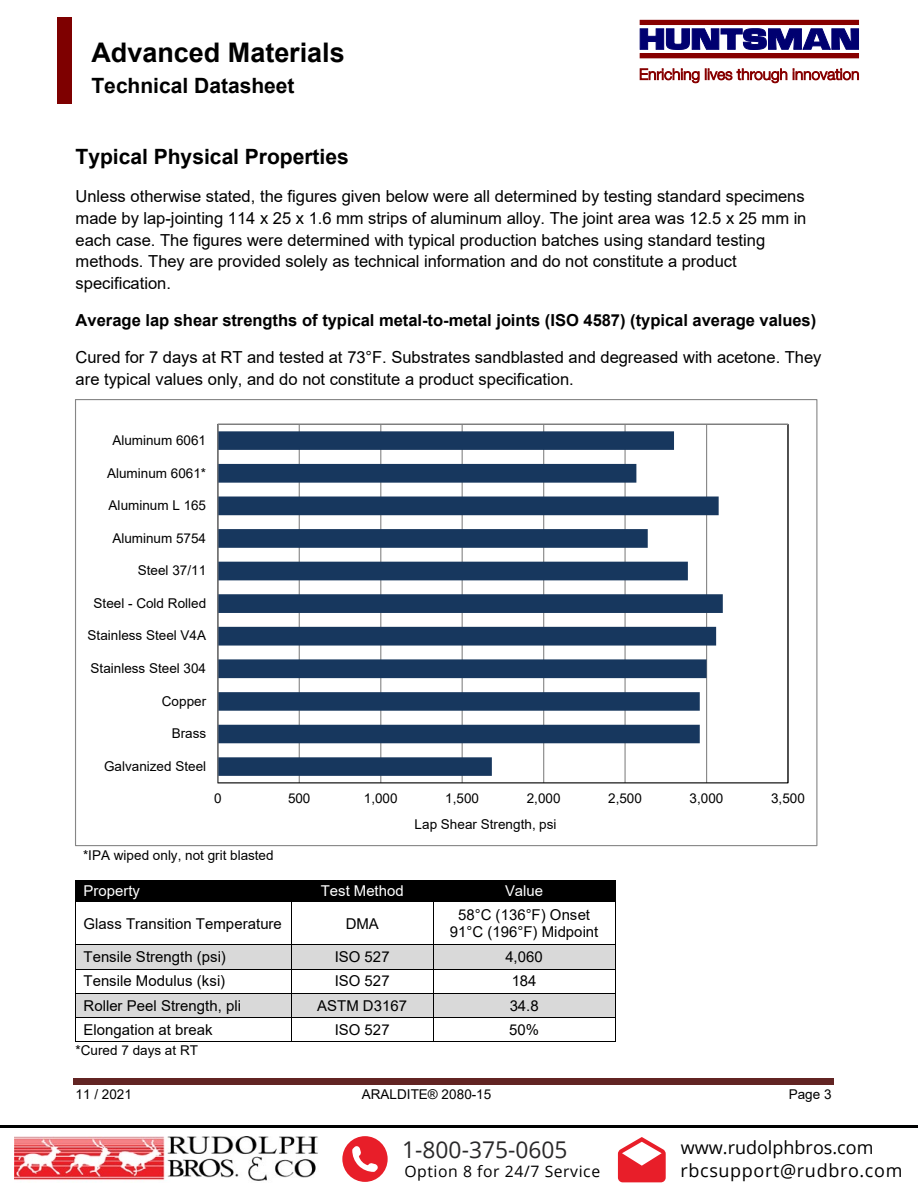
<style>
.page{position:relative;width:918px;height:1188px;background:#fff}
.page>*{position:absolute;margin:0;border:0;box-sizing:border-box;transform-origin:0 0}
.t1{font:700 27px "Arial";color:#000}
.t2{font:23.1px "Open Sans";color:#292829}
.t3{font:700 21px "Arial";color:#000}
.t4{font:18px/22.4px "Open Sans";letter-spacing:.035em;color:#000}
.t5{font:16.5px/21.8px "Arial";color:#000}
.t6{font:700 16.5px "Arial";color:#000}
.t7{font:15.75px "Open Sans";letter-spacing:.035em;color:#000}
.t8{font:15px/17.2px "Arial";color:#000;text-align:center}
.t9{font:15px "Arial";color:#fff}
.t10{font:13.5px "Arial";letter-spacing:.005em;color:#000}
</style>
<div class="page">
<hr style="left:0;top:1126px;width:918px;height:2px;background:#000101">
<svg style="left:342px;top:1136px;width:46px;height:46px"></svg>
<svg style="left:618px;top:1137px;width:48px;height:45px"></svg>
<img style="left:14px;top:1136px;width:304px;height:45px">
<hr style="left:73px;top:1078px;width:761px;height:4px;background:#622423">
<hr style="left:73px;top:1083px;width:761px;height:2px;background:#622423">
<svg style="left:639px;top:28px;width:220px;height:22px"></svg>
<div style="left:640px;top:20px;width:219px;height:5px;background:#870000"></div>
<div style="left:640px;top:54px;width:219px;height:4px;border:1px solid #870000"></div>
<svg style="left:639px;top:68px;width:220px;height:16px"></svg>
<div style="left:58px;top:17px;width:14px;height:87px;background:#7e0000"></div>
<div style="left:76px;top:881px;width:215px;height:20px;background:#000"></div>
<div style="left:292px;top:881px;width:141px;height:20px;background:#000"></div>
<div style="left:434px;top:881px;width:181px;height:20px;background:#000"></div>
<hr style="left:76px;top:880px;width:215px;height:1px;background:#000">
<hr style="left:292px;top:880px;width:141px;height:1px;background:#000">
<hr style="left:434px;top:880px;width:181px;height:1px;background:#000">
<svg style="left:75px;top:880px;width:1px;height:22px"></svg>
<hr style="left:76px;top:901px;width:215px;height:1px;background:#000">
<svg style="left:291px;top:880px;width:1px;height:22px"></svg>
<hr style="left:292px;top:901px;width:141px;height:1px;background:#000">
<svg style="left:433px;top:880px;width:1px;height:22px"></svg>
<hr style="left:434px;top:901px;width:181px;height:1px;background:#000">
<svg style="left:615px;top:880px;width:1px;height:22px"></svg>
<hr style="left:75px;top:902px;width:1px;height:42px;background:#000">
<hr style="left:291px;top:902px;width:1px;height:42px;background:#000">
<hr style="left:433px;top:902px;width:1px;height:42px;background:#000">
<hr style="left:615px;top:902px;width:1px;height:42px;background:#000">
<div style="left:76px;top:945px;width:215px;height:24px;background:#d9d9d9"></div>
<div style="left:292px;top:945px;width:141px;height:24px;background:#d9d9d9"></div>
<div style="left:434px;top:945px;width:181px;height:24px;background:#d9d9d9"></div>
<hr style="left:76px;top:944px;width:215px;height:1px;background:#000">
<hr style="left:292px;top:944px;width:141px;height:1px;background:#000">
<hr style="left:434px;top:944px;width:181px;height:1px;background:#000">
<hr style="left:76px;top:969px;width:215px;height:1px;background:#000">
<hr style="left:292px;top:969px;width:141px;height:1px;background:#000">
<hr style="left:434px;top:969px;width:181px;height:1px;background:#000">
<div style="left:76px;top:994px;width:215px;height:23px;background:#d9d9d9"></div>
<div style="left:292px;top:994px;width:141px;height:23px;background:#d9d9d9"></div>
<div style="left:434px;top:994px;width:181px;height:23px;background:#d9d9d9"></div>
<hr style="left:76px;top:993px;width:215px;height:1px;background:#000">
<hr style="left:292px;top:993px;width:141px;height:1px;background:#000">
<hr style="left:434px;top:993px;width:181px;height:1px;background:#000">
<hr style="left:76px;top:1017px;width:215px;height:1px;background:#000">
<hr style="left:292px;top:1017px;width:141px;height:1px;background:#000">
<hr style="left:434px;top:1017px;width:181px;height:1px;background:#000">
<svg style="left:75px;top:944px;width:1px;height:98px"></svg>
<hr style="left:76px;top:1042px;width:215px;height:1px;background:#000">
<svg style="left:291px;top:944px;width:1px;height:98px"></svg>
<hr style="left:292px;top:1042px;width:141px;height:1px;background:#000">
<svg style="left:433px;top:944px;width:1px;height:98px"></svg>
<hr style="left:434px;top:1042px;width:181px;height:1px;background:#000">
<svg style="left:615px;top:944px;width:1px;height:98px"></svg>
<hr style="left:299px;top:424px;width:1px;height:359px;background:#868686">
<hr style="left:380px;top:424px;width:1px;height:359px;background:#868686">
<hr style="left:462px;top:424px;width:1px;height:359px;background:#868686">
<hr style="left:543px;top:424px;width:1px;height:359px;background:#868686">
<hr style="left:625px;top:424px;width:1px;height:359px;background:#868686">
<hr style="left:706px;top:424px;width:1px;height:359px;background:#868686">
<svg style="left:218px;top:431px;width:505px;height:345px;fill:#17375e"></svg>
<hr style="left:218px;top:424px;width:570px;height:1px;background:#868686">
<hr style="left:217px;top:424px;width:1px;height:359px;background:#868686">
<h1 class="t1" style="left:91px;top:34px;width:255px">Advanced Materials</h1>
<p class="t3" style="left:91px;top:70px;width:205px">Technical Datasheet</p>
<p class="t3" style="left:76px;top:141px;width:275px">Typical Physical Properties</p>
<p class="t5" style="left:76px;top:185px;width:732px">Unless otherwise stated, the figures given below were all determined by testing standard specimens made by lap-jointing 114 x 25 x 1.6 mm strips of aluminum alloy. The joint area was 12.5 x 25 mm in each case. The figures were determined with typical production batches using standard testing methods. They are provided solely as technical information and do not constitute a product specification.</p>
<p class="t6" style="left:76px;top:309px;width:742px">Average lap shear strengths of typical metal-to-metal joints (ISO 4587) (typical average values)</p>
<p class="t5" style="left:76px;top:346px;width:747px">Cured for 7 days at RT and tested at 73°F. Substrates sandblasted and degreased with acetone. They are typical values only, and do not constitute a product specification.</p>
<p class="t10" style="left:112px;top:431px;width:95px">Aluminum 6061</p>
<p class="t10" style="left:107px;top:464px;width:101px">Aluminum 6061*</p>
<p class="t10" style="left:109px;top:496px;width:99px">Aluminum L 165</p>
<p class="t10" style="left:112px;top:529px;width:95px">Aluminum 5754</p>
<p class="t10" style="left:138px;top:561px;width:70px">Steel 37/11</p>
<p class="t10" style="left:94px;top:594px;width:114px">Steel - Cold Rolled</p>
<p class="t10" style="left:88px;top:626px;width:120px">Stainless Steel V4A</p>
<p class="t10" style="left:91px;top:659px;width:117px">Stainless Steel 304</p>
<p class="t10" style="left:162px;top:692px;width:46px">Copper</p>
<p class="t10" style="left:172px;top:724px;width:36px">Brass</p>
<p class="t10" style="left:104px;top:757px;width:103px">Galvanized Steel</p>
<p class="t10" style="left:214px;top:789px;width:9px">0</p>
<p class="t10" style="left:288px;top:789px;width:24px">500</p>
<p class="t10" style="left:364px;top:789px;width:35px">1,000</p>
<p class="t10" style="left:445px;top:789px;width:35px">1,500</p>
<p class="t10" style="left:527px;top:789px;width:35px">2,000</p>
<p class="t10" style="left:608px;top:789px;width:35px">2,500</p>
<p class="t10" style="left:690px;top:789px;width:35px">3,000</p>
<p class="t10" style="left:771px;top:789px;width:35px">3,500</p>
<p class="t10" style="left:415px;top:815px;width:143px">Lap Shear Strength, psi</p>
<p class="t10" style="left:83px;top:846px;width:192px">*IPA wiped only, not grit blasted</p>
<p class="t9" style="left:84px;top:881px;width:58px">Property</p>
<p class="t9" style="left:321px;top:881px;width:85px">Test Method</p>
<p class="t9" style="left:505px;top:881px;width:40px">Value</p>
<p class="t8" style="left:84px;top:915px;width:200px">Glass Transition Temperature</p>
<p class="t8" style="left:346px;top:915px;width:35px">DMA</p>
<p class="t8" style="left:450px;top:906px;width:150px">58°C (136°F) Onset<br>91°C (196°F) Midpoint</p>
<p class="t8" style="left:84px;top:948px;width:144px">Tensile Strength (psi)</p>
<p class="t8" style="left:335px;top:948px;width:56px">ISO 527</p>
<p class="t8" style="left:505px;top:948px;width:39px">4,060</p>
<p class="t8" style="left:84px;top:972px;width:143px">Tensile Modulus (ksi)</p>
<p class="t8" style="left:335px;top:972px;width:56px">ISO 527</p>
<p class="t8" style="left:512px;top:972px;width:26px">184</p>
<p class="t8" style="left:84px;top:997px;width:159px">Roller Peel Strength, pli</p>
<p class="t8" style="left:317px;top:997px;width:91px">ASTM D3167</p>
<p class="t8" style="left:510px;top:997px;width:30px">34.8</p>
<p class="t8" style="left:84px;top:1021px;width:130px">Elongation at break</p>
<p class="t8" style="left:335px;top:1021px;width:56px">ISO 527</p>
<p class="t8" style="left:509px;top:1021px;width:31px">50%</p>
<p class="t10" style="left:76px;top:1041px;width:124px">*Cured 7 days at RT</p>
<p class="t10" style="left:76px;top:1085px;width:58px">11 / 2021</p>
<p class="t10" style="left:362px;top:1085px;width:131px">ARALDITE® 2080-15</p>
<p class="t10" style="left:789px;top:1085px;width:44px">Page 3</p>
<h2 class="t2" style="left:402px;top:1134px;width:167px">1-800-375-0605</h2>
<p class="t7" style="left:404px;top:1161px;width:197px">Option 8 for 24/7 Service</p>
<p class="t4" style="left:680px;top:1136px;width:224px">www.rudolphbros.com rbcsupport@rudbro.com</p>
</div>
